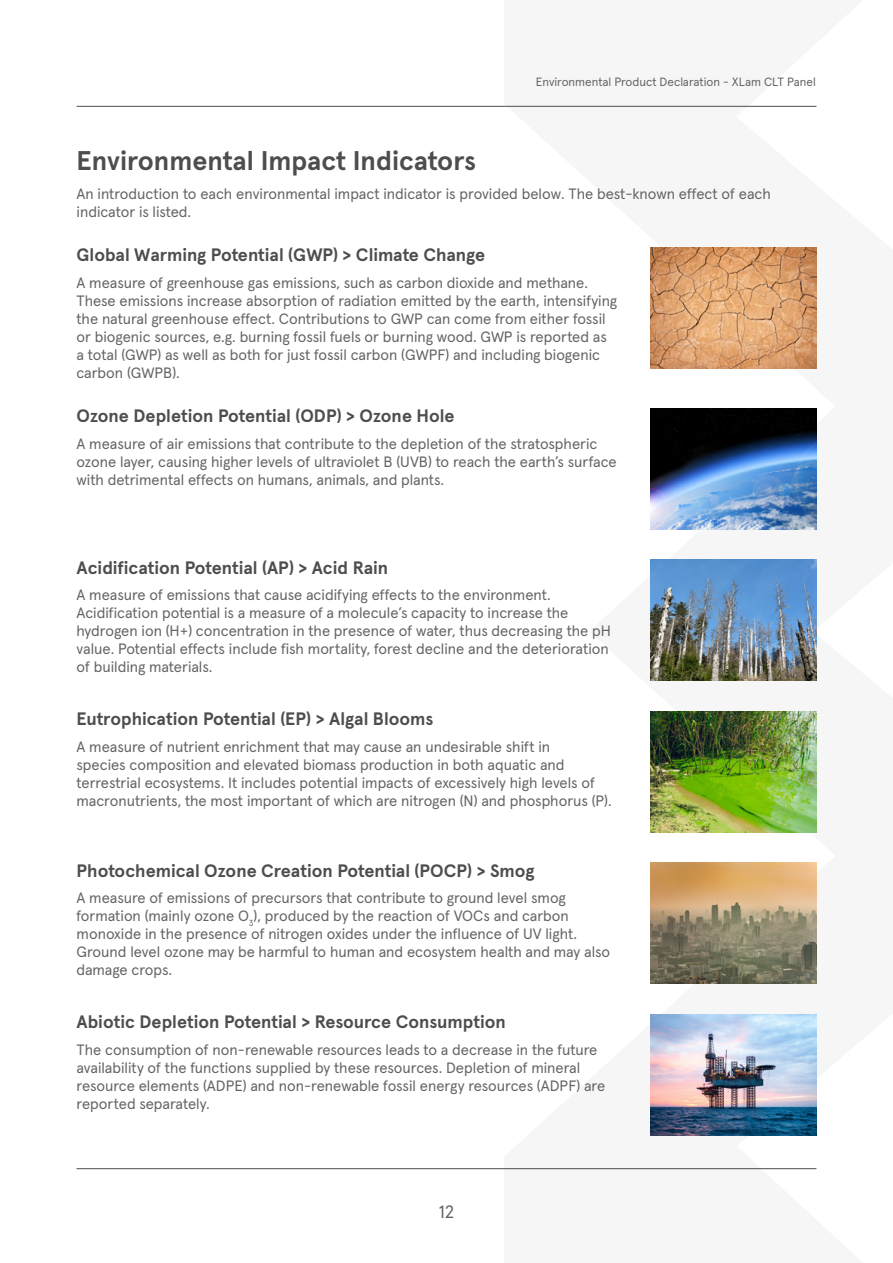
<style>
.page{position:relative;width:893px;height:1263px;background:#fff}
.page>*{position:absolute;margin:0;border:0;box-sizing:border-box;transform-origin:0 0}
.t1{font:700 27px "Apercu";color:#4d4d4f}
.t2{font:700 18px "Apercu";color:#4d4d4f}
.t3{font:18px "Apercu";color:#636466}
.t4{font:15px/18px "Apercu";color:#636466}
.t5{font:12px "Apercu";color:#636466}
</style>
<div class="page">
<svg style="left:504px;top:105px;width:313px;height:1065px"></svg>
<hr style="left:77px;top:106px;width:739px;height:1px;background:#4d4d4f">
<hr style="left:77px;top:1168px;width:739px;height:1px;background:#4d4d4f">
<img style="left:650px;top:247px;width:166px;height:121px">
<img style="left:650px;top:408px;width:166px;height:121px">
<img style="left:650px;top:560px;width:166px;height:121px">
<img style="left:650px;top:711px;width:166px;height:121px">
<img style="left:650px;top:863px;width:166px;height:121px">
<img style="left:650px;top:1014px;width:166px;height:121px">
<p class="t5" style="left:536px;top:72px;width:281px">Environmental Product Declaration - XLam CLT Panel</p>
<h1 class="t1" style="left:77px;top:140px;width:401px">Environmental Impact Indicators</h1>
<p class="t4" style="left:77px;top:183px;width:696px">An introduction to each environmental impact indicator is provided below. The best-known effect of each indicator is listed.</p>
<p class="t2" style="left:77px;top:241px;width:410px">Global Warming Potential (GWP) &gt; Climate Change</p>
<p class="t4" style="left:77px;top:272px;width:542px">A measure of greenhouse gas emissions, such as carbon dioxide and methane.<br>These emissions increase absorption of radiation emitted by the earth, intensifying the natural greenhouse effect. Contributions to GWP can come from either fossil or biogenic sources, e.g. burning fossil fuels or burning wood. GWP is reported as a total (GWP) as well as both for just fossil carbon (GWPF) and including biogenic carbon (GWPB).</p>
<p class="t2" style="left:77px;top:402px;width:380px">Ozone Depletion Potential (ODP) &gt; Ozone Hole</p>
<p class="t4" style="left:77px;top:433px;width:542px">A measure of air emissions that contribute to the depletion of the stratospheric ozone layer, causing higher levels of ultraviolet B (UVB) to reach the earth’s surface with detrimental effects on humans, animals, and plants.</p>
<p class="t2" style="left:77px;top:553px;width:313px">Acidification Potential (AP) &gt; Acid Rain</p>
<p class="t4" style="left:77px;top:585px;width:536px">A measure of emissions that cause acidifying effects to the environment.<br>Acidification potential is a measure of a molecule’s capacity to increase the hydrogen ion (H+) concentration in the presence of water, thus decreasing the pH value. Potential effects include fish mortality, forest decline and the deterioration of building materials.</p>
<p class="t2" style="left:77px;top:705px;width:358px">Eutrophication Potential (EP) &gt; Algal Blooms</p>
<p class="t4" style="left:77px;top:736px;width:537px">A measure of nutrient enrichment that may cause an undesirable shift in<br>species composition and elevated biomass production in both aquatic and terrestrial ecosystems. It includes potential impacts of excessively high levels of macronutrients, the most important of which are nitrogen (N) and phosphorus (P).</p>
<p class="t2" style="left:77px;top:856px;width:459px">Photochemical Ozone Creation Potential (POCP) &gt; Smog</p>
<p class="t4" style="left:77px;top:888px;width:535px">A measure of emissions of precursors that contribute to ground level smog formation (mainly ozone O<sub>3</sub>), produced by the reaction of VOCs and carbon monoxide in the presence of nitrogen oxides under the influence of UV light.<br>Ground level ozone may be harmful to human and ecosystem health and may also damage crops.</p>
<p class="t2" style="left:77px;top:1008px;width:431px">Abiotic Depletion Potential &gt; Resource Consumption</p>
<p class="t4" style="left:77px;top:1039px;width:530px">The consumption of non-renewable resources leads to a decrease in the future availability of the functions supplied by these resources. Depletion of mineral resource elements (ADPE) and non-renewable fossil energy resources (ADPF) are reported separately.</p>
<p class="t3" style="left:439px;top:1197px;width:17px">12</p>
</div>
